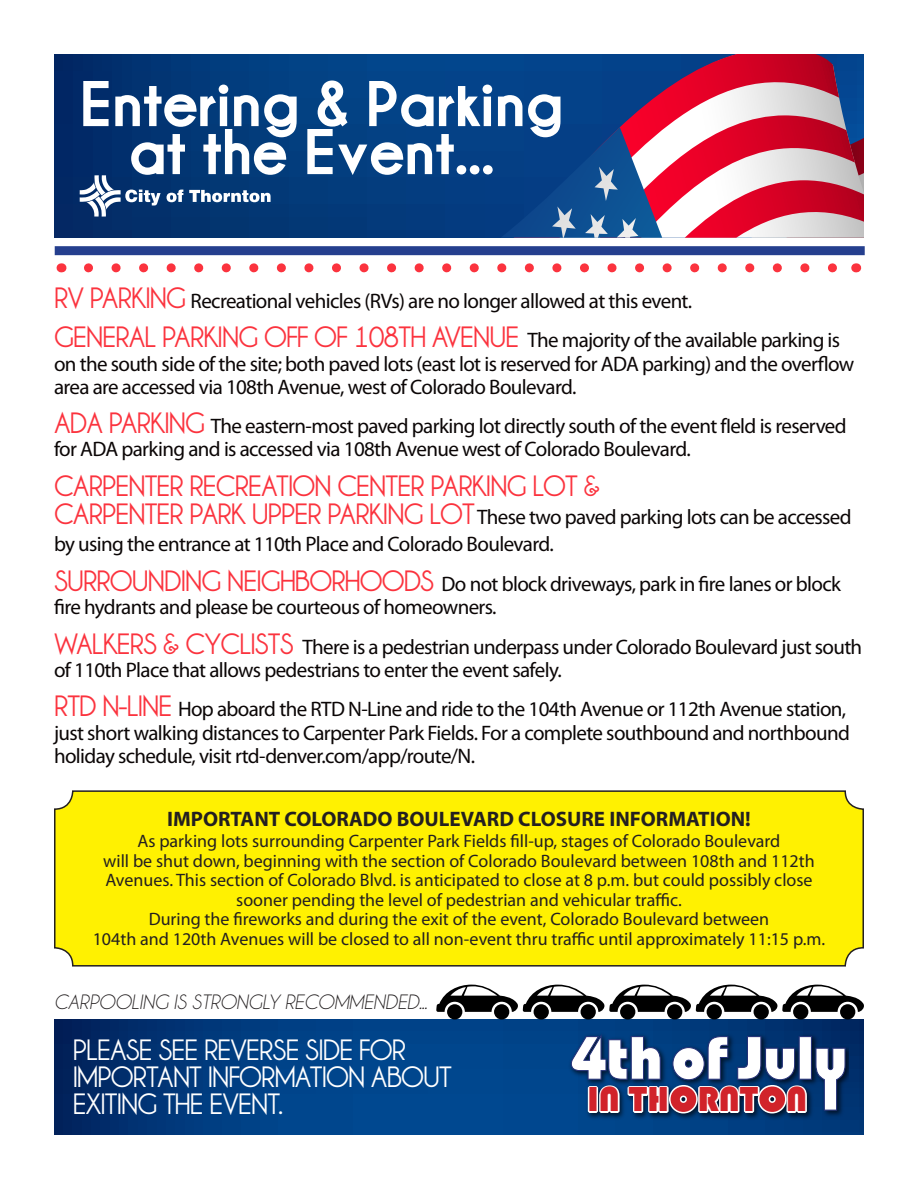
<style>
.page{position:relative;width:918px;height:1188px;background:#fff}
.page>*{position:absolute;margin:0;border:0;box-sizing:border-box;transform-origin:0 0}
.t1{font:700 66px/48px "Champagne&Limousines Thick";color:#fff;text-align:center}
.t2{font:35.7px "Bauhaus 93";color:#d1232a}
.t3{font:700 30px/27px "Champagne&Limousines";letter-spacing:-.03em;color:#fff}
.t4{font:700 30px "Champagne&Limousines";letter-spacing:-.03em;color:#fb333e}
.t5{font:21px/23.2px "Myriad Pro";letter-spacing:-.03em;color:#0b0606}
.t6{font:700 21px "Myriad Pro";color:#231f20}
.t7{font:italic 21px "Champagne&Limousines";color:#231f20}
.t8{font:18px/19.5px "Myriad Pro";color:#231f20;text-align:center}
.s1{font-family:"Champagne&Limousines";font-weight:700;font-size:30px;color:#fb333e}
.s2{font-size:50.1px}
</style>
<div class="page">
<svg style="left:54px;top:54px;width:459px;height:184px;background:#02397a"></svg>
<svg style="left:513px;top:54px;width:351px;height:184px"></svg>
<svg style="left:501px;top:127px;width:161px;height:111px;background:#335590"></svg>
<svg style="left:54px;top:1020px;width:810px;height:114px;background:#003c80"></svg>
<img style="left:567px;top:1030px;width:282px;height:104px">
<svg style="left:571px;top:1034px;width:275px;height:79px"></svg>
<svg style="left:436px;top:985px;width:428px;height:35px"></svg>
<svg style="left:80px;top:175px;width:81px;height:42px"></svg>
<svg style="left:167px;top:190px;width:16px;height:12px"></svg>
<svg style="left:189px;top:190px;width:82px;height:12px"></svg>
<div style="left:55px;top:791px;width:808px;height:175px;background:#fff101;border-radius:18px"></div>
<div style="left:54px;top:790px;width:810px;height:177px;border:2px solid #231f20;border-radius:18px"></div>
<div style="left:55px;top:246px;width:810px;height:9px;background:#253f8e"></div>
<svg style="left:88px;top:263px;width:749px;height:9px"></svg>
<p class="t1" style="left:80px;top:81px;width:485px">Entering &amp; Parking at the Event...</p>
<p class="t5" style="left:54px;top:290px;width:640px"><span class="s1">RV PARKING</span> Recreational vehicles (RVs) are no longer allowed at this event.</p>
<p class="t5" style="left:54px;top:329px;width:802px"><span class="s1">GENERAL PARKING OFF OF 108TH AVENUE</span> The majority of the available parking is on the south side of the site; both paved lots (east lot is reserved for ADA parking) and the overflow area are accessed via 108th Avenue, west of Colorado Boulevard.</p>
<p class="t5" style="left:54px;top:415px;width:794px"><span class="s1">ADA PARKING</span> The eastern-most paved parking lot directly south of the event fIeld is reserved for ADA parking and is accessed via 108th Avenue west of Colorado Boulevard.</p>
<p class="t4" style="left:54px;top:469px;width:548px">CARPENTER RECREATION CENTER PARKING LOT &amp;</p>
<p class="t5" style="left:54px;top:504px;width:799px;line-height:27px"><span class="s1">CARPENTER PARK UPPER PARKING LOT</span>These two paved parking lots can be accessed by using the entrance at 110th Place and Colorado Boulevard.</p>
<p class="t5" style="left:54px;top:573px;width:789px"><span class="s1">SURROUNDING NEIGHBORHOODS</span> Do not block driveways, park in fire lanes or block fire hydrants and please be courteous of homeowners.</p>
<p class="t5" style="left:54px;top:635px;width:810px"><span class="s1">WALKERS &amp; CYCLISTS</span> There is a pedestrian underpass under Colorado Boulevard just south of 110th Place that allows pedestrians to enter the event safely.</p>
<p class="t5" style="left:54px;top:698px;width:798px"><span class="s1">RTD N-LINE</span> Hop aboard the RTD N-Line and ride to the 104th Avenue or 112th Avenue station, just short walking distances to Carpenter Park Fields. For a complete southbound and northbound holiday schedule, visit rtd-denver.com/app/route/N.</p>
<p class="t6" style="left:167px;top:807px;width:585px">IMPORTANT COLORADO BOULEVARD CLOSURE INFORMATION!</p>
<p class="t8" style="left:103px;top:832px;width:713px">As parking lots surrounding Carpenter Park Fields fill-up, stages of Colorado Boulevard<br>will be shut down, beginning with the section of Colorado Boulevard between 108th and 112th Avenues. This section of Colorado Blvd. is anticipated to close at 8 p.m. but could possibly close sooner pending the level of pedestrian and vehicular traffic.</p>
<p class="t8" style="left:93px;top:910px;width:734px">During the fireworks and during the exit of the event, Colorado Boulevard between<br>104th and 120th Avenues will be closed to all non-event thru traffic until approximately 11:15 p.m.</p>
<p class="t7" style="left:54px;top:990px;width:375px">CARPOOLING IS STRONGLY RECOMMENDED...</p>
<p class="t3" style="left:73px;top:1036px;width:381px">PLEASE SEE REVERSE SIDE FOR<br>IMPORTANT INFORMATION ABOUT<br>EXITING THE EVENT.</p>
<p class="t2" style="left:587px;top:1079px;width:222px">IN TH<span class="s2">o</span>RNT<span class="s2">o</span>N</p>
</div>
